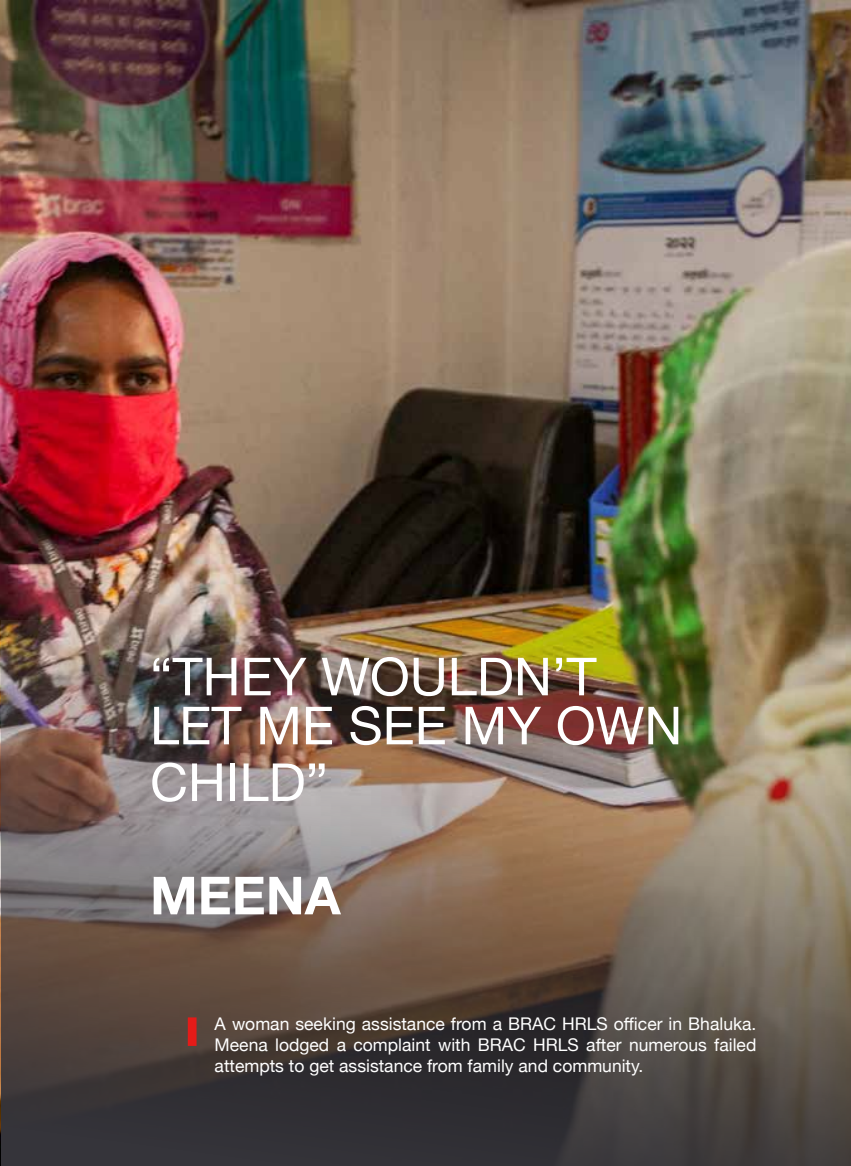
<style>
.page{position:relative;width:851px;height:1166px;background:#fff}
.page>*{position:absolute;margin:0;border:0;box-sizing:border-box;transform-origin:0 0}
.t1{font:52.5px/49px "Helvetica Neue";color:#fff}
.t2{font:700 52.5px "Helvetica Neue";color:#fff}
.t3{font:17.5px/21px "Helvetica Neue";color:#fff;text-align:justify}
</style>
<div class="page">
<img style="left:0;top:0;width:850px;height:1166px">
<img style="left:1px;top:620px;width:796px;height:546px">
<img style="left:797px;top:620px;width:53px;height:546px">
<div style="left:188px;top:1017px;width:8px;height:28px;background:#e51b18"></div>
<h1 class="t1" style="left:150px;top:655px;width:533px">“THEY WOULDN’T<br>LET ME SEE MY OWN</h1>
<h1 class="t1" style="left:150px;top:761px;width:179px">CHILD”</h1>
<h1 class="t2" style="left:150px;top:854px;width:192px">MEENA</h1>
<p class="t3" style="left:215px;top:1014px;width:543px">A woman seeking assistance from a BRAC HRLS officer in Bhaluka.<br>Meena lodged a complaint with BRAC HRLS after numerous failed attempts to get assistance from family and community.</p>
</div>
